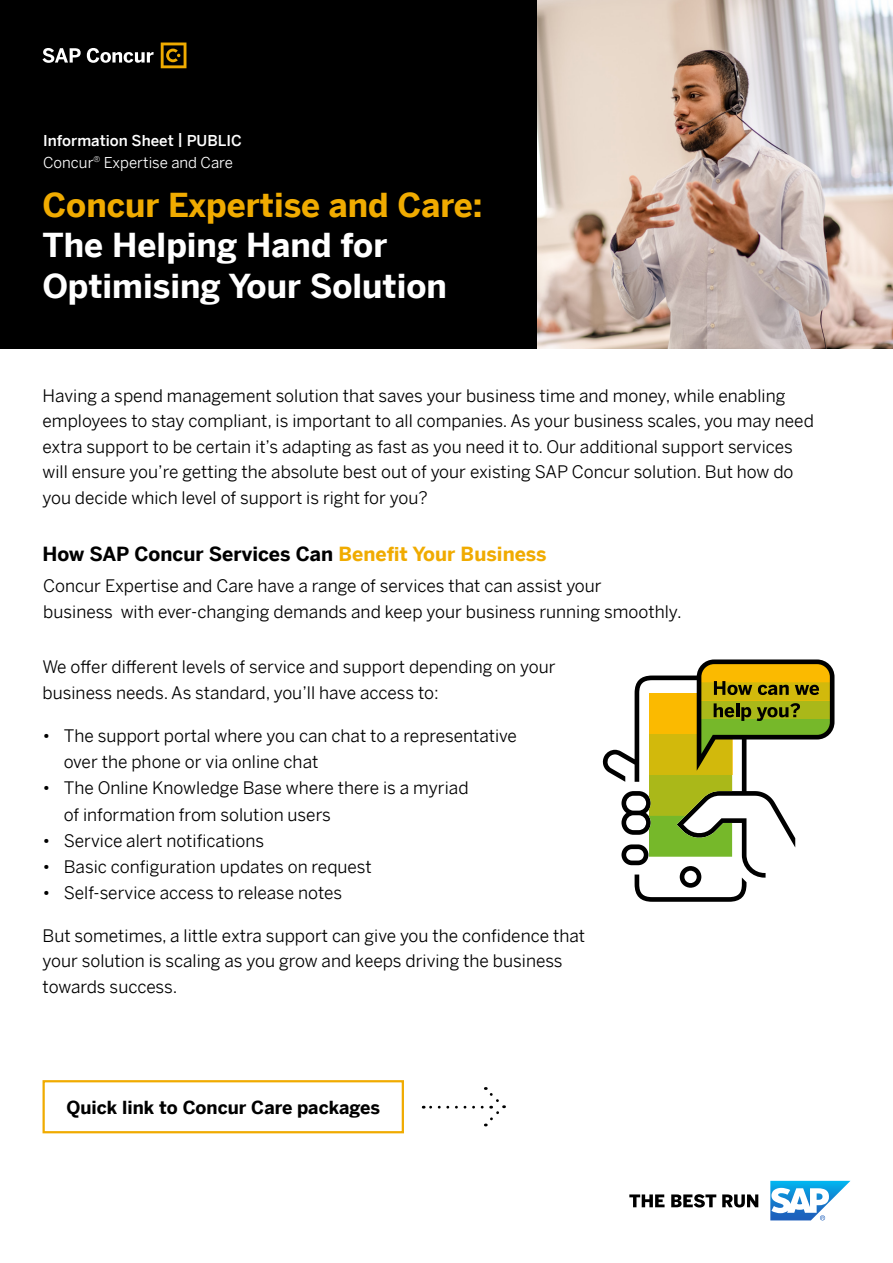
<style>
.page{position:relative;width:893px;height:1263px;background:#fff}
.page>*{position:absolute;margin:0;border:0;box-sizing:border-box;transform-origin:0 0}
.t1{font:700 33px/40.5px "Benton Sans";color:#fff}
.t2{font:700 33px "Benton Sans";color:#f0ab00}
.t3{font:700 19.5px "Benton Sans";color:#000}
.t4{font:700 18px "Benton Sans";color:#000}
.t5{font:17.25px/25.5px "Benton Sans";color:#000}
.t6{font:500 15px/22.5px "Benton Sans";color:#fff}
.s1{font-weight:400}
.s2{color:#f0ab00}
</style>
<div class="page">
<div style="left:0;top:0;width:538px;height:349px;background:#000"></div>
<svg style="left:43px;top:48px;width:111px;height:15px"></svg>
<svg style="left:161px;top:43px;width:25px;height:25px"></svg>
<img style="left:538px;top:0;width:355px;height:349px">
<svg style="left:629px;top:1194px;width:129px;height:13px"></svg>
<svg style="left:770px;top:1181px;width:80px;height:39px"></svg>
<svg style="left:603px;top:659px;width:231px;height:243px"></svg>
<svg style="left:423px;top:1087px;width:82px;height:39px"></svg>
<div style="left:43px;top:1080px;width:361px;height:53px;border:2px solid #f0ab00"></div>
<p class="t6" style="left:43px;top:128px;width:200px">Information Sheet | PUBLIC<br><span class="s1">Concur</span><sup>®</sup> <span class="s1">Expertise and Care</span></p>
<h1 class="t2" style="left:43px;top:176px;width:441px">Concur Expertise and Care:</h1>
<h1 class="t1" style="left:43px;top:222px;width:406px">The Helping Hand for<br>Optimising Your Solution</h1>
<p class="t5" style="left:43px;top:380px;width:773px">Having a spend management solution that saves your business time and money, while enabling employees to stay compliant, is important to all companies. As your business scales, you may need extra support to be certain it’s adapting as fast as you need it to. Our additional support services will ensure you’re getting the absolute best out of your existing SAP Concur solution. But how do you decide which level of support is right for you?</p>
<p class="t3" style="left:43px;top:537px;width:505px">How SAP Concur Services Can <span class="s2">Benefit Your Business</span></p>
<p class="t5" style="left:43px;top:571px;width:640px">Concur Expertise and Care have a range of services that can assist your<br>business with ever-changing demands and keep your business running smoothly.</p>
<p class="t5" style="left:43px;top:652px;width:515px">We offer different levels of service and support depending on your business needs. As standard, you’ll have access to:</p>
<p class="t5" style="left:64px;top:720px;width:455px;line-height:26.2px;text-indent:-21px">• The support portal where you can chat to a representative over the phone or via online chat</p>
<p class="t5" style="left:64px;top:773px;width:406px;line-height:26.2px;text-indent:-21px">• The Online Knowledge Base where there is a myriad of information from solution users</p>
<p class="t5" style="left:43px;top:826px;width:223px">• Service alert notifications</p>
<p class="t5" style="left:43px;top:852px;width:331px">• Basic configuration updates on request</p>
<p class="t5" style="left:43px;top:878px;width:301px">• Self-service access to release notes</p>
<p class="t5" style="left:43px;top:921px;width:544px">But sometimes, a little extra support can give you the confidence that your solution is scaling as you grow and keeps driving the business towards success.</p>
<p class="t4" style="left:67px;top:1091px;width:315px">Quick link to Concur Care packages</p>
</div>
